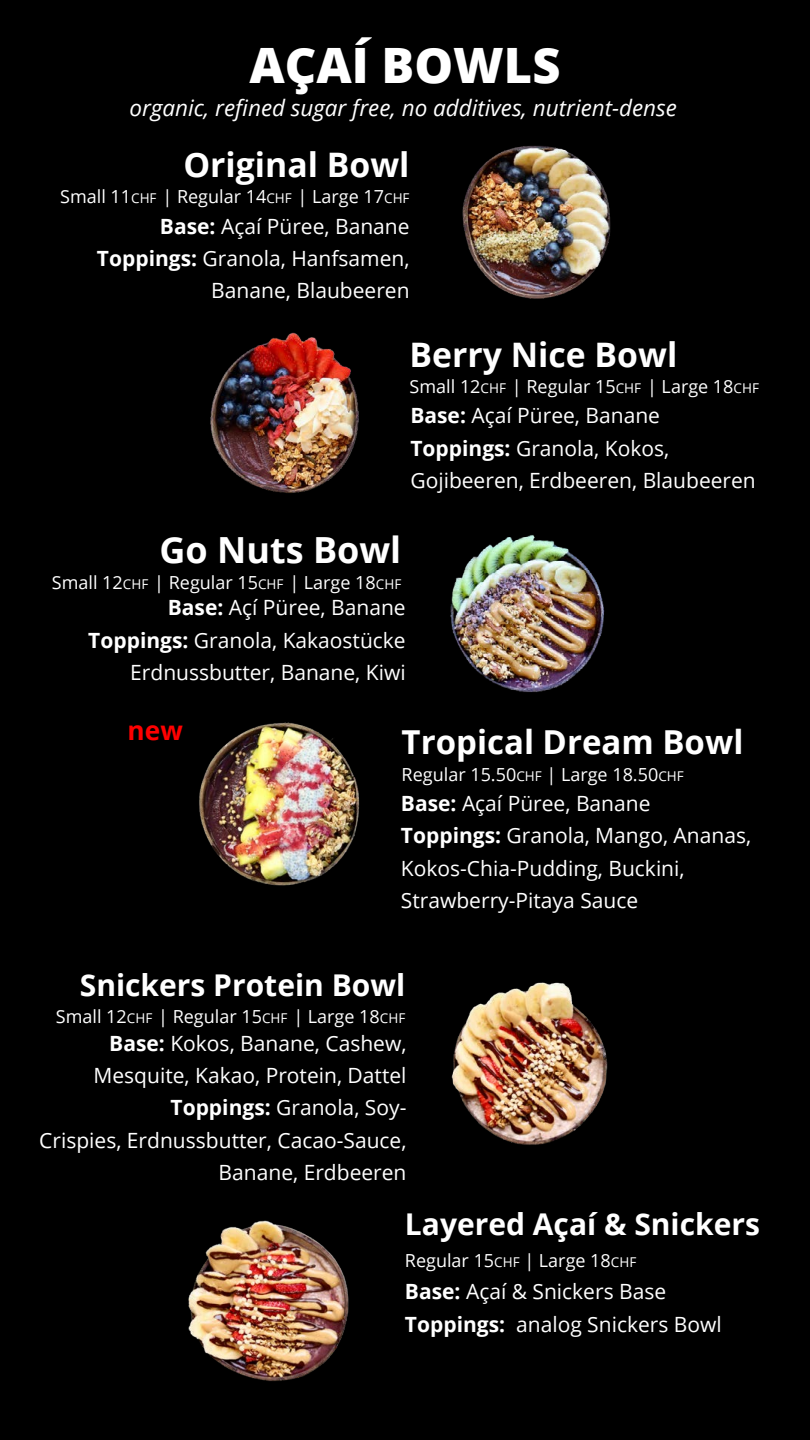
<style>
.page{position:relative;width:810px;height:1440px;background:#000}
.page>*{position:absolute;margin:0;border:0;box-sizing:border-box;transform-origin:0 0}
.t1{font:800 48.75px "Open Sans";color:#fff}
.t2{font:700 36px "Open Sans";color:#fff}
.t3{font:700 33.75px "Open Sans";color:#fff}
.t4{font:700 33px "Open Sans";color:#fff}
.t5{font:700 30px "Open Sans";color:#fff}
.t6{font:700 26.25px "Open Sans";color:#f00}
.t7{font:italic 22.5px "Open Sans";color:#fff}
.t8{font:21px/32.2px "Open Sans";color:#fff}
.t9{font:18px "Open Sans";color:#fff}
.s1{font-size:13.5px}
.s2{font-weight:700}
</style>
<div class="page">
<img style="left:210px;top:332px;width:149px;height:161px">
<img style="left:462px;top:145px;width:149px;height:154px">
<img style="left:450px;top:535px;width:155px;height:157px">
<img style="left:451px;top:982px;width:157px;height:163px">
<img style="left:199px;top:722px;width:161px;height:164px">
<img style="left:188px;top:1220px;width:161px;height:161px">
<h1 class="t1" style="left:250px;top:28px;width:312px">AÇAÍ BOWLS</h1>
<p class="t7" style="left:130px;top:93px;width:549px">organic, refined sugar free, no additives, nutrient-dense</p>
<h3 class="t3" style="left:183px;top:141px;width:228px">Original Bowl</h3>
<p class="t9" style="left:60px;top:184px;width:351px">Small 11<span class="s1">CHF</span> | Regular 14<span class="s1">CHF</span> | Large 17<span class="s1">CHF</span></p>
<p class="t8" style="left:97px;top:209px;width:314px;text-align:right"><span class="s2">Base:</span> Açaí Püree, Banane<br><span class="s2">Toppings:</span> Granola, Hanfsamen,<br>Banane, Blaubeeren</p>
<h3 class="t3" style="left:410px;top:331px;width:269px">Berry Nice Bowl</h3>
<p class="t9" style="left:410px;top:374px;width:351px">Small 12<span class="s1">CHF</span> | Regular 15<span class="s1">CHF</span> | Large 18<span class="s1">CHF</span></p>
<p class="t8" style="left:410px;top:399px;width:347px"><span class="s2">Base:</span> Açaí Püree, Banane<br><span class="s2">Toppings:</span> Granola, Kokos,<br>Gojibeeren, Erdbeeren, Blaubeeren</p>
<h2 class="t2" style="left:160px;top:524px;width:243px">Go Nuts Bowl</h2>
<p class="t9" style="left:52px;top:570px;width:351px">Small 12<span class="s1">CHF</span> | Regular 15<span class="s1">CHF</span> | Large 18<span class="s1">CHF</span></p>
<p class="t8" style="left:88px;top:591px;width:319px;text-align:right"><span class="s2">Base:</span> Açí Püree, Banane<br><span class="s2">Toppings:</span> Granola, Kakaostücke<br>Erdnussbutter, Banane, Kiwi</p>
<p class="t6" style="left:128px;top:712px;width:57px">new</p>
<h3 class="t4" style="left:402px;top:719px;width:343px">Tropical Dream Bowl</h3>
<p class="t9" style="left:402px;top:762px;width:284px">Regular 15.50<span class="s1">CHF</span> | Large 18.50<span class="s1">CHF</span></p>
<p class="t8" style="left:401px;top:787px;width:352px"><span class="s2">Base:</span> Açaí Püree, Banane<br><span class="s2">Toppings:</span> Granola, Mango, Ananas,<br>Kokos-Chia-Pudding, Buckini,<br>Strawberry-Pitaya Sauce</p>
<h3 class="t5" style="left:80px;top:964px;width:327px">Snickers Protein Bowl</h3>
<p class="t9" style="left:56px;top:1004px;width:351px">Small 12<span class="s1">CHF</span> | Regular 15<span class="s1">CHF</span> | Large 18<span class="s1">CHF</span></p>
<p class="t8" style="left:39px;top:1027px;width:369px;text-align:right"><span class="s2">Base:</span> Kokos, Banane, Cashew,<br>Mesquite, Kakao, Protein, Dattel<br><span class="s2">Toppings:</span> Granola, Soy-<br>Crispies, Erdnussbutter, Cacao-Sauce,<br>Banane, Erdbeeren</p>
<h3 class="t5" style="left:405px;top:1203px;width:357px">Layered Açaí &amp; Snickers</h3>
<p class="t9" style="left:405px;top:1248px;width:233px">Regular 15<span class="s1">CHF</span> | Large 18<span class="s1">CHF</span></p>
<p class="t8" style="left:405px;top:1275px;width:318px"><span class="s2">Base:</span> Açaí &amp; Snickers Base<br><span class="s2">Toppings:</span> analog Snickers Bowl</p>
</div>
